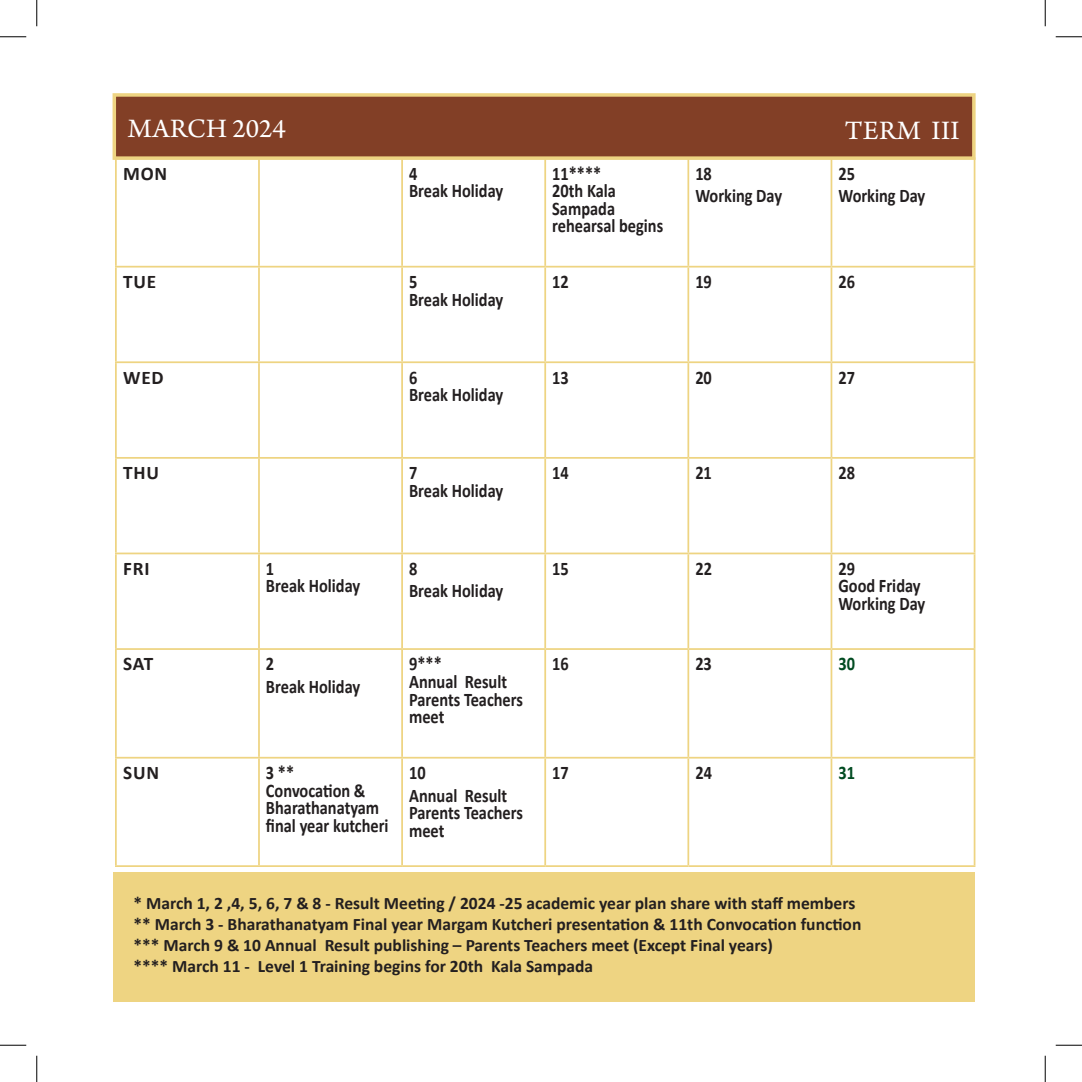
<style>
.page{position:relative;width:1082px;height:1082px;background:#fff}
.page>*{position:absolute;margin:0;border:0;box-sizing:border-box;transform-origin:0 0}
.t1{font:28px "Arno Pro";letter-spacing:.01em;color:#fff}
.t2{font:700 19.25px/17.5px "Calibri";color:#231f20;scale:.85 1}
.t3{font:700 19.25px "Calibri";color:#231f20}
.t4{font:700 19.25px "Calibri";color:#004b21;scale:.85 1}
.t5{font:700 17.5px/21px "Calibri";color:#231f20}
</style>
<div class="page">
<div style="left:112px;top:93px;width:863px;height:67px;background:#823f26;border:4px solid #eed482"></div>
<hr style="left:115px;top:157px;width:144px;height:2px;background:#eed482">
<hr style="left:115px;top:159px;width:2px;height:107px;background:#eed482">
<hr style="left:259px;top:157px;width:143px;height:2px;background:#eed482">
<hr style="left:258px;top:159px;width:2px;height:107px;background:#eed482">
<hr style="left:402px;top:157px;width:143px;height:2px;background:#eed482">
<hr style="left:401px;top:159px;width:2px;height:107px;background:#eed482">
<hr style="left:545px;top:157px;width:143px;height:2px;background:#eed482">
<hr style="left:544px;top:159px;width:2px;height:107px;background:#eed482">
<hr style="left:688px;top:157px;width:143px;height:2px;background:#eed482">
<hr style="left:687px;top:159px;width:2px;height:107px;background:#eed482">
<hr style="left:831px;top:157px;width:144px;height:2px;background:#eed482">
<hr style="left:830px;top:159px;width:2px;height:107px;background:#eed482">
<hr style="left:973px;top:159px;width:2px;height:107px;background:#eed482">
<hr style="left:115px;top:266px;width:144px;height:1px;background:#eed482">
<hr style="left:115px;top:267px;width:2px;height:94px;background:#eed482">
<hr style="left:259px;top:266px;width:143px;height:1px;background:#eed482">
<hr style="left:258px;top:267px;width:2px;height:94px;background:#eed482">
<hr style="left:402px;top:266px;width:143px;height:1px;background:#eed482">
<hr style="left:401px;top:267px;width:2px;height:94px;background:#eed482">
<hr style="left:545px;top:266px;width:143px;height:1px;background:#eed482">
<hr style="left:544px;top:267px;width:2px;height:94px;background:#eed482">
<hr style="left:688px;top:266px;width:143px;height:1px;background:#eed482">
<hr style="left:687px;top:267px;width:2px;height:94px;background:#eed482">
<hr style="left:831px;top:266px;width:144px;height:1px;background:#eed482">
<hr style="left:830px;top:267px;width:2px;height:94px;background:#eed482">
<hr style="left:973px;top:267px;width:2px;height:94px;background:#eed482">
<hr style="left:115px;top:361px;width:144px;height:2px;background:#eed482">
<hr style="left:115px;top:363px;width:2px;height:94px;background:#eed482">
<hr style="left:259px;top:361px;width:143px;height:2px;background:#eed482">
<hr style="left:258px;top:363px;width:2px;height:94px;background:#eed482">
<hr style="left:402px;top:361px;width:143px;height:2px;background:#eed482">
<hr style="left:401px;top:363px;width:2px;height:94px;background:#eed482">
<hr style="left:545px;top:361px;width:143px;height:2px;background:#eed482">
<hr style="left:544px;top:363px;width:2px;height:94px;background:#eed482">
<hr style="left:688px;top:361px;width:143px;height:2px;background:#eed482">
<hr style="left:687px;top:363px;width:2px;height:94px;background:#eed482">
<hr style="left:831px;top:361px;width:144px;height:2px;background:#eed482">
<hr style="left:830px;top:363px;width:2px;height:94px;background:#eed482">
<hr style="left:973px;top:363px;width:2px;height:94px;background:#eed482">
<hr style="left:115px;top:457px;width:144px;height:2px;background:#eed482">
<hr style="left:115px;top:459px;width:2px;height:93px;background:#eed482">
<hr style="left:259px;top:457px;width:143px;height:2px;background:#eed482">
<hr style="left:258px;top:459px;width:2px;height:93px;background:#eed482">
<hr style="left:402px;top:457px;width:143px;height:2px;background:#eed482">
<hr style="left:401px;top:459px;width:2px;height:93px;background:#eed482">
<hr style="left:545px;top:457px;width:143px;height:2px;background:#eed482">
<hr style="left:544px;top:459px;width:2px;height:93px;background:#eed482">
<hr style="left:688px;top:457px;width:143px;height:2px;background:#eed482">
<hr style="left:687px;top:459px;width:2px;height:93px;background:#eed482">
<hr style="left:831px;top:457px;width:144px;height:2px;background:#eed482">
<hr style="left:830px;top:459px;width:2px;height:93px;background:#eed482">
<hr style="left:973px;top:459px;width:2px;height:93px;background:#eed482">
<hr style="left:115px;top:552px;width:144px;height:2px;background:#eed482">
<hr style="left:115px;top:554px;width:2px;height:94px;background:#eed482">
<hr style="left:259px;top:552px;width:143px;height:2px;background:#eed482">
<hr style="left:258px;top:554px;width:2px;height:94px;background:#eed482">
<hr style="left:402px;top:552px;width:143px;height:2px;background:#eed482">
<hr style="left:401px;top:554px;width:2px;height:94px;background:#eed482">
<hr style="left:545px;top:552px;width:143px;height:2px;background:#eed482">
<hr style="left:544px;top:554px;width:2px;height:94px;background:#eed482">
<hr style="left:688px;top:552px;width:143px;height:2px;background:#eed482">
<hr style="left:687px;top:554px;width:2px;height:94px;background:#eed482">
<hr style="left:831px;top:552px;width:144px;height:2px;background:#eed482">
<hr style="left:830px;top:554px;width:2px;height:94px;background:#eed482">
<hr style="left:973px;top:554px;width:2px;height:94px;background:#eed482">
<hr style="left:115px;top:648px;width:144px;height:2px;background:#eed482">
<hr style="left:115px;top:650px;width:2px;height:106px;background:#eed482">
<hr style="left:259px;top:648px;width:143px;height:2px;background:#eed482">
<hr style="left:258px;top:650px;width:2px;height:106px;background:#eed482">
<hr style="left:402px;top:648px;width:143px;height:2px;background:#eed482">
<hr style="left:401px;top:650px;width:2px;height:106px;background:#eed482">
<hr style="left:545px;top:648px;width:143px;height:2px;background:#eed482">
<hr style="left:544px;top:650px;width:2px;height:106px;background:#eed482">
<hr style="left:688px;top:648px;width:143px;height:2px;background:#eed482">
<hr style="left:687px;top:650px;width:2px;height:106px;background:#eed482">
<hr style="left:831px;top:648px;width:144px;height:2px;background:#eed482">
<hr style="left:830px;top:650px;width:2px;height:106px;background:#eed482">
<hr style="left:973px;top:650px;width:2px;height:106px;background:#eed482">
<hr style="left:115px;top:756px;width:144px;height:2px;background:#eed482">
<hr style="left:115px;top:758px;width:2px;height:107px;background:#eed482">
<hr style="left:259px;top:756px;width:143px;height:2px;background:#eed482">
<hr style="left:258px;top:758px;width:2px;height:107px;background:#eed482">
<hr style="left:402px;top:756px;width:143px;height:2px;background:#eed482">
<hr style="left:401px;top:758px;width:2px;height:107px;background:#eed482">
<hr style="left:545px;top:756px;width:143px;height:2px;background:#eed482">
<hr style="left:544px;top:758px;width:2px;height:107px;background:#eed482">
<hr style="left:688px;top:756px;width:143px;height:2px;background:#eed482">
<hr style="left:687px;top:758px;width:2px;height:107px;background:#eed482">
<hr style="left:831px;top:756px;width:144px;height:2px;background:#eed482">
<hr style="left:830px;top:758px;width:2px;height:107px;background:#eed482">
<hr style="left:973px;top:758px;width:2px;height:107px;background:#eed482">
<hr style="left:115px;top:865px;width:144px;height:2px;background:#eed482">
<hr style="left:259px;top:865px;width:143px;height:2px;background:#eed482">
<hr style="left:402px;top:865px;width:143px;height:2px;background:#eed482">
<hr style="left:545px;top:865px;width:143px;height:2px;background:#eed482">
<hr style="left:688px;top:865px;width:143px;height:2px;background:#eed482">
<hr style="left:831px;top:865px;width:144px;height:2px;background:#eed482">
<div style="left:114px;top:872px;width:861px;height:130px;background:#eed482"></div>
<svg style="left:0;top:36px;width:26px;height:1px"></svg>
<svg style="left:1055px;top:36px;width:27px;height:1px"></svg>
<svg style="left:0;top:1044px;width:26px;height:1px"></svg>
<svg style="left:1055px;top:1044px;width:27px;height:1px"></svg>
<svg style="left:36px;top:0;width:1px;height:26px"></svg>
<svg style="left:36px;top:1055px;width:1px;height:27px"></svg>
<svg style="left:1044px;top:0;width:1px;height:26px"></svg>
<svg style="left:1044px;top:1055px;width:1px;height:27px"></svg>
<h1 class="t1" style="left:128px;top:112px;width:159px">MARCH 2024</h1>
<h1 class="t1" style="left:844px;top:115px;width:116px">TERM III</h1>
<p class="t3" style="left:123px;top:160px;width:46px">MON</p>
<p class="t2" style="left:409px;top:164px;width:112px">4<br>Break Holiday</p>
<p class="t2" style="left:552px;top:164px;width:132px">11****<br>20th Kala<br>Sampada rehearsal begins</p>
<p class="t2" style="left:695px;top:162px;width:104px;line-height:22.4px">18<br>Working Day</p>
<p class="t2" style="left:838px;top:162px;width:104px;line-height:22.4px">25<br>Working Day</p>
<p class="t3" style="left:123px;top:268px;width:34px">TUE</p>
<p class="t2" style="left:409px;top:273px;width:112px">5<br>Break Holiday</p>
<p class="t2" style="left:552px;top:273px;width:21px">12</p>
<p class="t2" style="left:695px;top:273px;width:21px">19</p>
<p class="t2" style="left:838px;top:273px;width:21px">26</p>
<p class="t3" style="left:123px;top:364px;width:42px">WED</p>
<p class="t2" style="left:409px;top:368px;width:112px">6<br>Break Holiday</p>
<p class="t2" style="left:552px;top:368px;width:21px">13</p>
<p class="t2" style="left:695px;top:368px;width:21px">20</p>
<p class="t2" style="left:838px;top:368px;width:21px">27</p>
<p class="t3" style="left:123px;top:459px;width:37px">THU</p>
<p class="t2" style="left:409px;top:464px;width:112px">7<br>Break Holiday</p>
<p class="t2" style="left:552px;top:464px;width:21px">14</p>
<p class="t2" style="left:695px;top:464px;width:21px">21</p>
<p class="t2" style="left:838px;top:464px;width:21px">28</p>
<p class="t3" style="left:123px;top:555px;width:28px">FRI</p>
<p class="t2" style="left:266px;top:559px;width:112px">1<br>Break Holiday</p>
<p class="t2" style="left:409px;top:557px;width:112px;line-height:22.4px">8<br>Break Holiday</p>
<p class="t2" style="left:552px;top:559px;width:21px">15</p>
<p class="t2" style="left:695px;top:559px;width:21px">22</p>
<p class="t2" style="left:838px;top:559px;width:104px">29<br>Good Friday<br>Working Day</p>
<p class="t3" style="left:123px;top:650px;width:32px">SAT</p>
<p class="t2" style="left:266px;top:652px;width:112px;line-height:22.4px">2<br>Break Holiday</p>
<p class="t2" style="left:409px;top:655px;width:135px">9***<br>Annual Result<br>Parents Teachers meet</p>
<p class="t2" style="left:552px;top:655px;width:21px">16</p>
<p class="t2" style="left:695px;top:655px;width:21px">23</p>
<p class="t4" style="left:838px;top:650px;width:21px">30</p>
<p class="t3" style="left:123px;top:759px;width:37px">SUN</p>
<p class="t2" style="left:266px;top:763px;width:146px">3 **<br>Convocation &amp;<br>Bharathanatyam final year kutcheri</p>
<p class="t2" style="left:409px;top:761px;width:117px;line-height:22.4px">10<br>Annual Result</p>
<p class="t2" style="left:409px;top:803px;width:135px">Parents Teachers meet</p>
<p class="t2" style="left:552px;top:763px;width:21px">17</p>
<p class="t2" style="left:695px;top:763px;width:21px">24</p>
<p class="t4" style="left:838px;top:759px;width:21px">31</p>
<p class="t5" style="left:133px;top:892px;width:729px">* March 1, 2 ,4, 5, 6, 7 &amp; 8 - Result Meeting / 2024 -25 academic year plan share with staff members ** March 3 - Bharathanatyam Final year Margam Kutcheri presentation &amp; 11th Convocation function *** March 9 &amp; 10 Annual Result publishing – Parents Teachers meet (Except Final years)<br>**** March 11 - Level 1 Training begins for 20th Kala Sampada</p>
</div>
